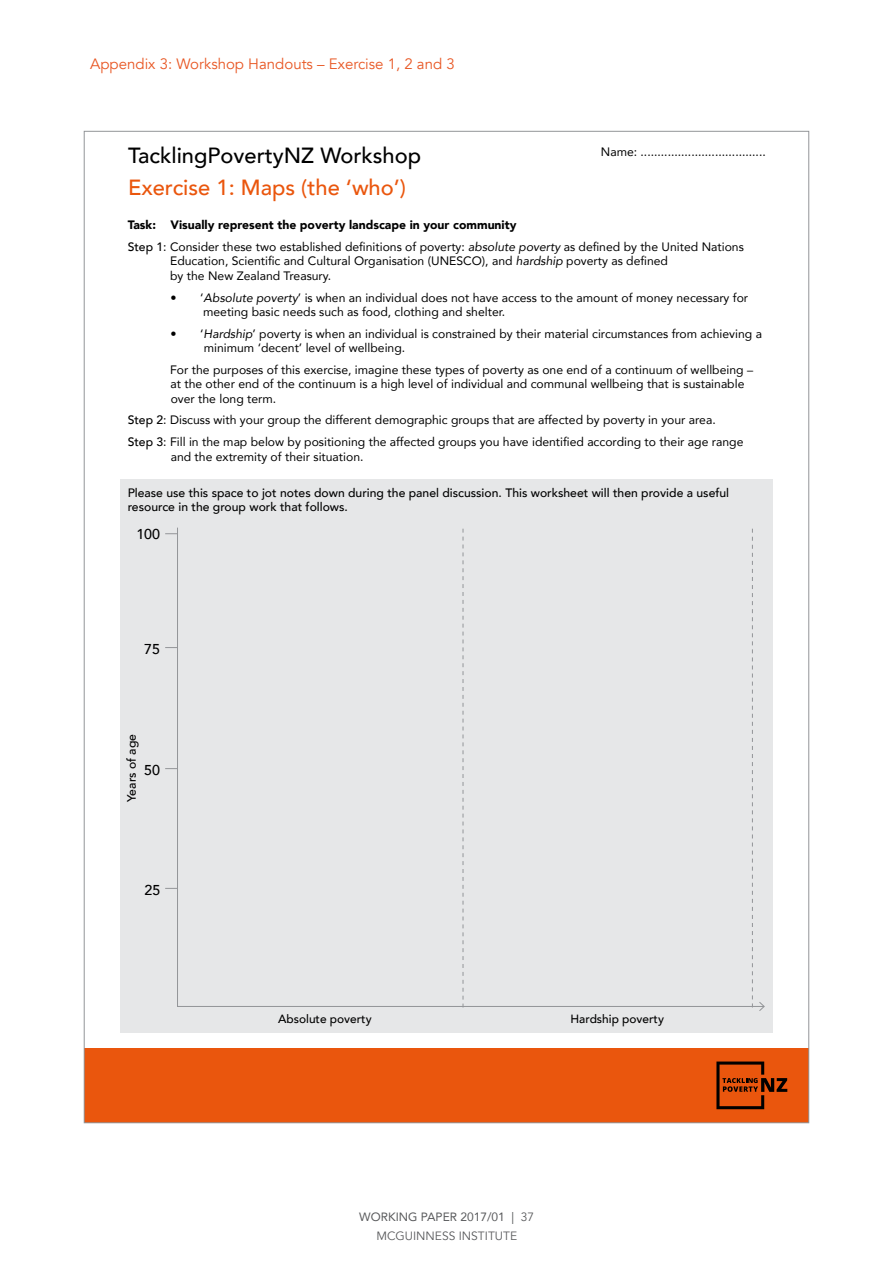
<style>
.page{position:relative;width:893px;height:1263px;background:#fff}
.page>*{position:absolute;margin:0;border:0;box-sizing:border-box;transform-origin:0 0}
.t1{font:500 21.9px "Avenir";color:#000}
.t2{font:500 21.9px "Avenir";color:#ea560d}
.t3{font:15px "Avenir";color:#e85724}
.t4{font:500 14.25px "Avenir";color:#000}
.t5{font:12.15px/14.5px "Avenir";color:#000}
.t6{font:500 12.15px/14.5px "Avenir";color:#000}
.t7{font:12px/18.6px "Avenir";color:#58595b;text-align:center}
.t8{font:500 11.85px "Avenir";color:#000}
.s1{font-weight:900}
.s2{font-weight:500}
.s3{font-style:italic}
.s4{font-style:inherit}
</style>
<div class="page">
<div style="left:120px;top:479px;width:653px;height:554px;background:#e6e7e8"></div>
<div style="left:84px;top:1048px;width:725px;height:75px;background:#ea560d"></div>
<svg style="left:716px;top:1061px;width:71px;height:48px"></svg>
<svg style="left:177px;top:527px;width:576px;height:480px"></svg>
<svg style="left:752px;top:529px;width:13px;height:482px"></svg>
<svg style="left:165px;top:647px;width:12px;height:1px"></svg>
<svg style="left:165px;top:533px;width:12px;height:1px"></svg>
<svg style="left:165px;top:768px;width:12px;height:1px"></svg>
<svg style="left:165px;top:888px;width:12px;height:1px"></svg>
<p class="t3" style="left:90px;top:55px;width:366px">Appendix 3: Workshop Handouts – Exercise 1, 2 and 3</p>
<h1 class="t1" style="left:128px;top:137px;width:295px">TacklingPovertyNZ Workshop</h1>
<h1 class="t2" style="left:128px;top:168px;width:279px">Exercise 1: Maps (the ‘who’)</h1>
<p class="t5" style="left:128px;top:214px;width:618px;line-height:21.5px"><span class="s1">Task: Visually represent the poverty landscape in your community<br></span><span class="s2">Step 1</span>: Consider these two established definitions of poverty: <span class="s3">absolute poverty</span> as defined by the United Nations</p>
<p class="t5" style="left:170px;top:254px;width:499px">Education, Scientific and Cultural Organisation (UNESCO), and <span class="s3">hardship</span> poverty as defined by the New Zealand Treasury.</p>
<p class="t5" style="left:203px;top:290px;width:547px;text-indent:-33px">• ‘<span class="s3">Absolute poverty</span>’ is when an individual does not have access to the amount of money necessary for meeting basic needs such as food, clothing and shelter.</p>
<p class="t5" style="left:204px;top:326px;width:560px;text-indent:-33px">• ‘<span class="s3">Hardship</span>’ poverty is when an individual is constrained by their material circumstances from achieving a minimum ‘decent’ level of wellbeing.</p>
<p class="t5" style="left:170px;top:362px;width:584px">For the purposes of this exercise, imagine these types of poverty as one end of a continuum of wellbeing – at the other end of the continuum is a high level of individual and communal wellbeing that is sustainable over the long term.</p>
<p class="t5" style="left:128px;top:409px;width:617px;line-height:21.5px"><span class="s2">Step 2</span>: Discuss with your group the different demographic groups that are affected by poverty in your area.<br><span class="s2">Step 3</span>: Fill in the map below by positioning the affected groups you have identified according to their age range</p>
<p class="t5" style="left:171px;top:449px;width:194px">and the extremity of their situation.</p>
<p class="t6" style="left:128px;top:484px;width:603px">Please use this space to jot notes down during the panel discussion. This worksheet will then provide a useful resource in the group work that follows.</p>
<p class="t4" style="left:136px;top:522px;width:25px">100</p>
<p class="t5" style="left:601px;top:144px;width:166px">Name: .....................................</p>
<p class="t4" style="left:144px;top:636px;width:17px">75</p>
<p class="t6" style="left:124px;top:802px;width:69px;rotate:-90deg">Years of age</p>
<p class="t4" style="left:144px;top:757px;width:17px">50</p>
<p class="t4" style="left:144px;top:877px;width:17px">25</p>
<p class="t8" style="left:278px;top:1009px;width:95px">Absolute poverty</p>
<p class="t8" style="left:570px;top:1009px;width:95px">Hardship poverty</p>
<p class="t7" style="left:359px;top:1208px;width:176px"><span class="s4">WORKING PAPER 2017/01 |</span> 37<br>MCGUINNESS INSTITUTE</p>
</div>
